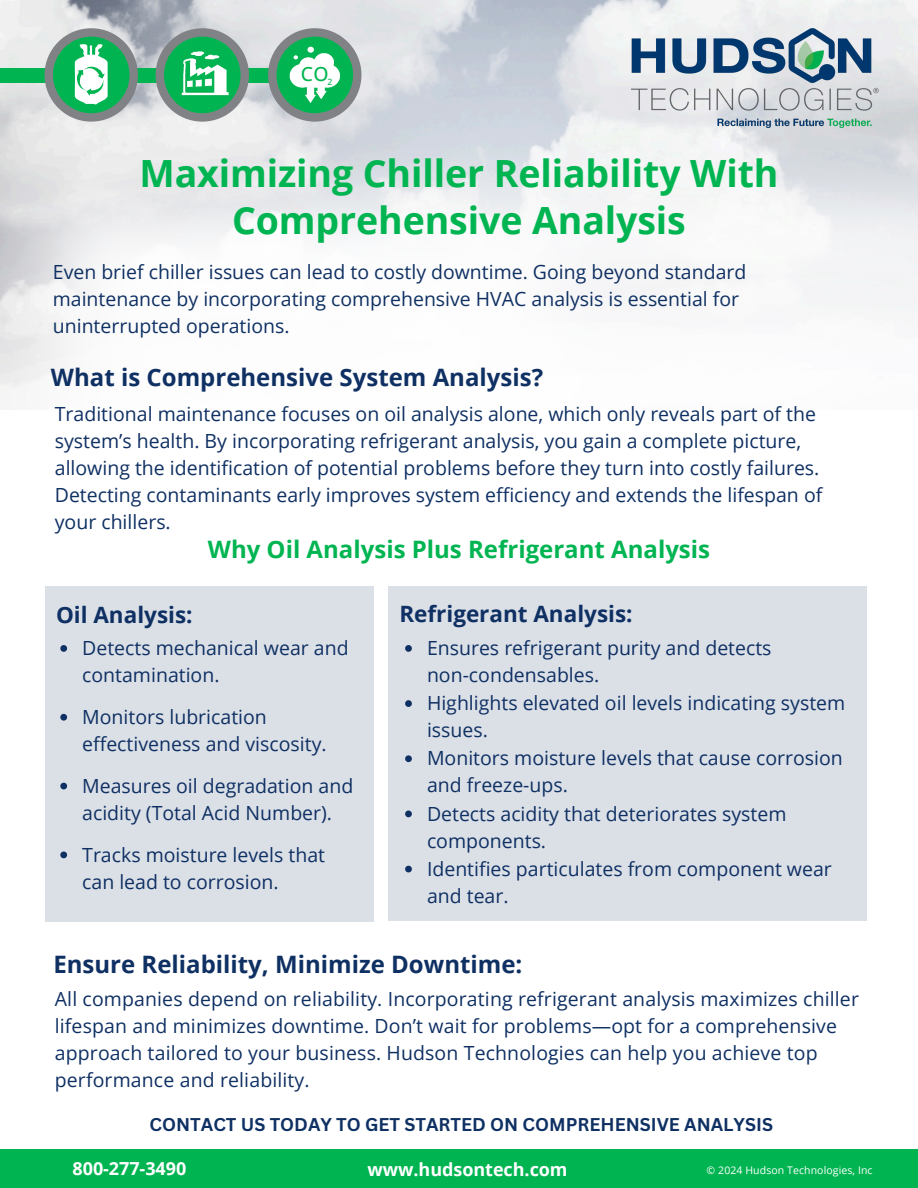
<style>
.page{position:relative;width:918px;height:1188px;background:#fff}
.page>*{position:absolute;margin:0;border:0;box-sizing:border-box;transform-origin:0 0}
.t1{font:700 37.5px/47.2px "Open Sans";letter-spacing:-.005em;color:#00b551;text-align:center}
.t2{font:700 24px "Open Sans";color:#0f3063}
.t3{font:700 24px "Open Sans";color:#00b551}
.t4{font:700 22.5px "Open Sans";color:#0f3063}
.t5{font:19.5px/27px "Open Sans";color:#0f3063}
.t6{font:500 19.35px "Open Sans";color:#00b551}
.t7{font:700 18px "Canva Sans";color:#0f3063}
.t8{font:700 18px "Open Sans";color:#fff}
.t9{font:10.5px "Open Sans";letter-spacing:.01em;color:#fff}
.t10{font:500 8.55px "Open Sans";color:#00b551}
</style>
<div class="page">
<img style="left:0;top:0;width:918px;height:138px">
<div style="left:0;top:1149px;width:918px;height:39px;background:#00b551"></div>
<div style="left:0;top:68px;width:342px;height:14px;background:#00b551"></div>
<img style="left:266px;top:28px;width:95px;height:94px">
<svg style="left:45px;top:28px;width:93px;height:94px"></svg>
<svg style="left:156px;top:28px;width:93px;height:94px;background:#72ad8f"></svg>
<img style="left:179px;top:50px;width:53px;height:50px">
<img style="left:631px;top:28px;width:248px;height:99px">
<div style="left:45px;top:586px;width:329px;height:335px;background:#dbe0e7"></div>
<div style="left:388px;top:586px;width:479px;height:335px;background:#dbe0e7"></div>
<svg style="left:405px;top:645px;width:7px;height:7px"></svg>
<svg style="left:60px;top:645px;width:7px;height:7px"></svg>
<svg style="left:60px;top:714px;width:7px;height:7px"></svg>
<svg style="left:60px;top:783px;width:7px;height:6px"></svg>
<svg style="left:60px;top:852px;width:7px;height:6px"></svg>
<svg style="left:405px;top:700px;width:7px;height:7px"></svg>
<svg style="left:405px;top:755px;width:7px;height:7px"></svg>
<svg style="left:405px;top:811px;width:7px;height:6px"></svg>
<svg style="left:405px;top:866px;width:7px;height:6px"></svg>
<p class="t6" style="left:301px;top:61px;width:29px">CO</p>
<p class="t10" style="left:327px;top:76px;width:6px">2</p>
<h1 class="t1" style="left:139px;top:149px;width:641px">Maximizing Chiller Reliability With<br>Comprehensive Analysis</h1>
<h2 class="t5" style="left:53px;top:258px;width:695px">Even brief chiller issues can lead to costly downtime. Going beyond standard maintenance by incorporating comprehensive HVAC analysis is essential for uninterrupted operations.</h2>
<h2 class="t2" style="left:51px;top:360px;width:494px">What is Comprehensive System Analysis?</h2>
<p class="t5" style="left:55px;top:400px;width:769px">Traditional maintenance focuses on oil analysis alone, which only reveals part of the system’s health. By incorporating refrigerant analysis, you gain a complete picture, allowing the identification of potential problems before they turn into costly failures.<br>Detecting contaminants early improves system efficiency and extends the lifespan of your chillers.</p>
<p class="t3" style="left:208px;top:533px;width:504px">Why Oil Analysis Plus Refrigerant Analysis</p>
<h2 class="t4" style="left:56px;top:599px;width:138px">Oil Analysis:</h2>
<p class="t5" style="left:82px;top:634px;width:268px">Detects mechanical wear and contamination.</p>
<p class="t5" style="left:82px;top:703px;width:246px">Monitors lubrication effectiveness and viscosity.</p>
<h2 class="t5" style="left:82px;top:772px;width:273px">Measures oil degradation and acidity (Total Acid Number).</h2>
<h5 class="t5" style="left:82px;top:841px;width:244px">Tracks moisture levels that can lead to corrosion.</h5>
<p class="t4" style="left:399px;top:598px;width:235px">Refrigerant Analysis:</p>
<p class="t5" style="left:427px;top:634px;width:346px">Ensures refrigerant purity and detects non-condensables.</p>
<h3 class="t5" style="left:427px;top:689px;width:420px">Highlights elevated oil levels indicating system issues.</h3>
<h4 class="t5" style="left:427px;top:744px;width:417px">Monitors moisture levels that cause corrosion and freeze-ups.</h4>
<h4 class="t5" style="left:427px;top:800px;width:361px">Detects acidity that deteriorates system components.</h4>
<p class="t5" style="left:427px;top:855px;width:406px">Identifies particulates from component wear and tear.</p>
<p class="t2" style="left:53px;top:947px;width:471px">Ensure Reliability, Minimize Downtime:</p>
<p class="t5" style="left:55px;top:985px;width:806px">All companies depend on reliability. Incorporating refrigerant analysis maximizes chiller lifespan and minimizes downtime. Don’t wait for problems—opt for a comprehensive approach tailored to your business. Hudson Technologies can help you achieve top performance and reliability.</p>
<p class="t7" style="left:150px;top:1112px;width:625px">CONTACT US TODAY TO GET STARTED ON COMPREHENSIVE ANALYSIS</p>
<h5 class="t8" style="left:73px;top:1156px;width:115px">800-277-3490</h5>
<h2 class="t8" style="left:368px;top:1157px;width:202px">www.hudsontech.com</h2>
<h5 class="t9" style="left:707px;top:1162px;width:168px">© 2024 Hudson Technologies, Inc</h5>
</div>
